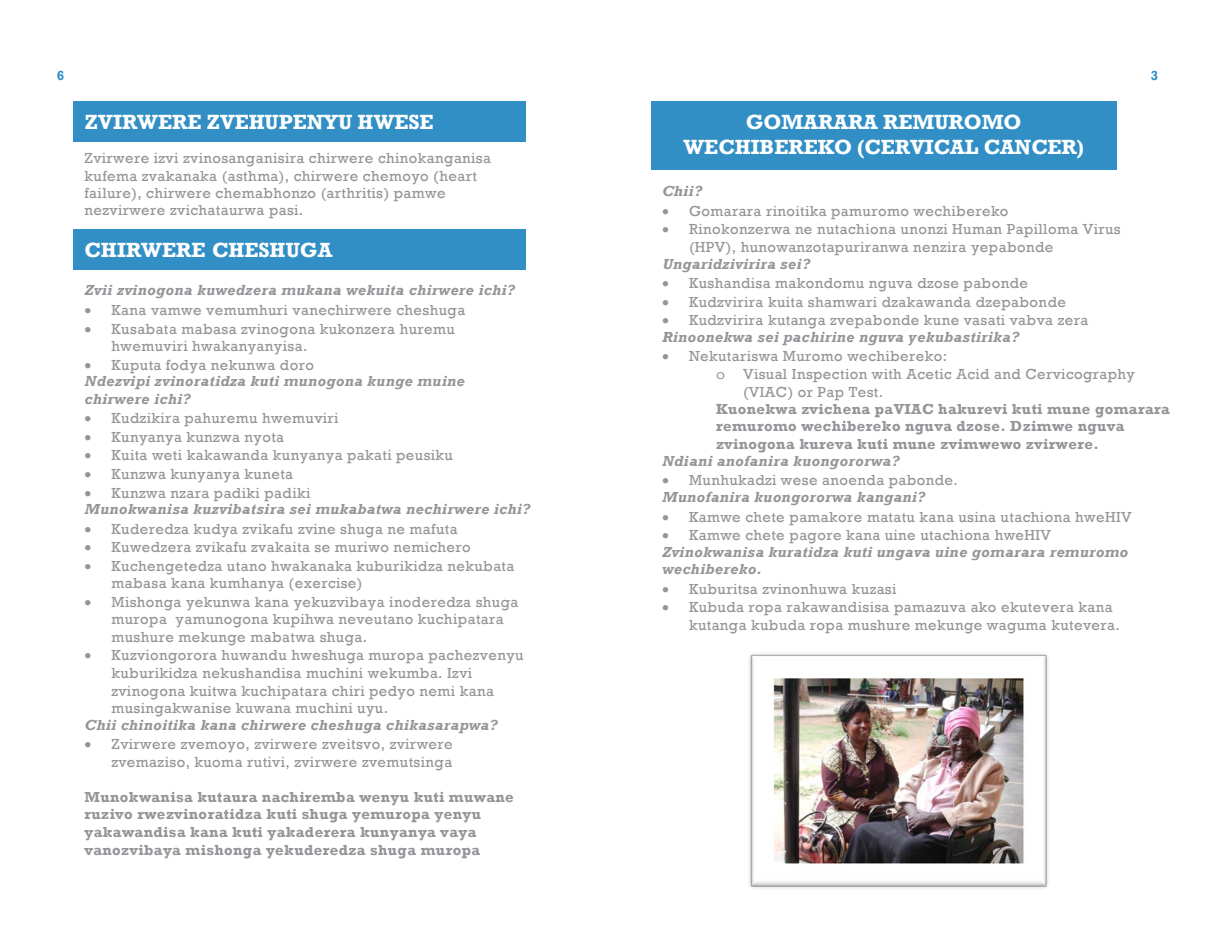
<style>
.page{position:relative;width:1215px;height:945px;background:#fff}
.page>*{position:absolute;margin:0;border:0;box-sizing:border-box;transform-origin:0 0}
.t1{font:700 21px/24.6px "Rockwell";color:#fff;text-align:center}
.t2{font:15px/17.7px "Rockwell";letter-spacing:.025em;color:#939598}
.t3{font:italic 700 15px/17px "Rockwell";letter-spacing:.03em;color:#939598}
.t4{font:700 15px/17.7px "Rockwell";letter-spacing:.025em;color:#939598}
.t5{font:700 13.5px "Rockwell";color:#318fc5}
.s1{font-weight:700;font-style:italic}
.s2{font-family:"Courier"}
.s3{font-weight:400;font-style:normal}
</style>
<div class="page">
<img style="left:749px;top:653px;width:299px;height:236px">
<div style="left:651px;top:101px;width:465px;height:69px;background:#318fc5"></div>
<div style="left:74px;top:101px;width:452px;height:40px;background:#318fc5"></div>
<div style="left:74px;top:229px;width:452px;height:40px;background:#318fc5"></div>
<p class="t5" style="left:57px;top:67px;width:9px">6</p>
<p class="t5" style="left:1151px;top:67px;width:9px">3</p>
<p class="t1" style="left:683px;top:110px;width:402px">GOMARARA REMUROMO<br>WECHIBEREKO (CERVICAL CANCER)</p>
<p class="t1" style="left:85px;top:110px;width:351px">ZVIRWERE ZVEHUPENYU HWESE</p>
<p class="t2" style="left:85px;top:150px;width:408px;line-height:17.2px">Zvirwere izvi zvinosanganisira chirwere chinokanganisa kufema zvakanaka (asthma), chirwere chemoyo (heart failure), chirwere chemabhonzo (arthritis) pamwe nezvirwere zvichataurwa pasi.</p>
<p class="t3" style="left:662px;top:183px;width:42px">Chii?</p>
<p class="t2" style="left:662px;top:202px;width:348px">• Gomarara rinoitika pamuromo wechibereko</p>
<p class="t2" style="left:662px;top:221px;width:460px">• Rinokonzerwa ne nutachiona unonzi Human Papilloma Virus</p>
<p class="t2" style="left:689px;top:238px;width:366px">(HPV), hunowanzotapuriranwa nenzira yepabonde</p>
<p class="t3" style="left:662px;top:255px;width:150px">Ungaridzivirira sei?</p>
<p class="t2" style="left:662px;top:275px;width:367px">• Kushandisa makondomu nguva dzose pabonde</p>
<p class="t2" style="left:662px;top:293px;width:405px">• Kudzvirira kuita shamwari dzakawanda dzepabonde</p>
<p class="t2" style="left:662px;top:312px;width:428px;line-height:16.5px">• Kudzvirira kutanga zvepabonde kune vasati vabva zera<br><span class="s1">Rinoonekwa sei pachirine nguva yekubastirika?</span></p>
<p class="t2" style="left:662px;top:348px;width:287px">• Nekutariswa Muromo wechibereko:</p>
<p class="t2" style="left:716px;top:365px;width:421px"><span class="s2">o</span> Visual Inspection with Acetic Acid and Cervicography</p>
<p class="t2" style="left:743px;top:383px;width:142px">(VIAC) or Pap Test.</p>
<p class="t4" style="left:716px;top:400px;width:455px">Kuonekwa zvichena paVIAC hakurevi kuti mune gomarara</p>
<p class="t4" style="left:716px;top:417px;width:410px">remuromo wechibereko nguva dzose. Dzimwe nguva</p>
<p class="t4" style="left:716px;top:435px;width:384px">zvinogona kureva kuti mune zvimwewo zvirwere.</p>
<p class="t3" style="left:662px;top:453px;width:239px">Ndiani anofanira kuongororwa?</p>
<p class="t2" style="left:662px;top:472px;width:297px;line-height:16.5px">• Munhukadzi wese anoenda pabonde.<br><span class="s1">Munofanira kuongororwa kangani?</span></p>
<p class="t2" style="left:662px;top:508px;width:471px">• Kamwe chete pamakore matatu kana usina utachiona hweHIV</p>
<p class="t3" style="left:662px;top:527px;width:468px">• <span class="s3">Kamwe chete pagore kana uine utachiona hweHIV<br></span>Zvinokwanisa kuratidza kuti ungava uine gomarara remuromo wechibereko.</p>
<p class="t2" style="left:662px;top:580px;width:236px">• Kuburitsa zvinonhuwa kuzasi</p>
<p class="t2" style="left:689px;top:599px;width:432px;text-indent:-27px">• Kubuda ropa rakawandisisa pamazuva ako ekutevera kana kutanga kubuda ropa mushure mekunge waguma kutevera.</p>
<p class="t1" style="left:85px;top:237px;width:249px">CHIRWERE CHESHUGA</p>
<p class="t3" style="left:85px;top:282px;width:432px">Zvii zvinogona kuwedzera mukana wekuita chirwere ichi?</p>
<p class="t2" style="left:85px;top:301px;width:382px">• Kana vamwe vemumhuri vanechirwere cheshuga</p>
<p class="t2" style="left:112px;top:320px;width:345px;text-indent:-27px">• Kusabata mabasa zvinogona kukonzera huremu hwemuviri hwakanyanyisa.</p>
<p class="t3" style="left:85px;top:357px;width:382px">• <span class="s3">Kuputa fodya nekunwa doro<br></span>Ndezvipi zvinoratidza kuti munogona kunge muine chirwere ichi?</p>
<p class="t2" style="left:85px;top:410px;width:255px">• Kudzikira pahuremu hwemuviri</p>
<p class="t2" style="left:85px;top:428px;width:201px">• Kunyanya kunzwa nyota</p>
<p class="t2" style="left:85px;top:447px;width:370px">• Kuita weti kakawanda kunyanya pakati peusiku</p>
<p class="t2" style="left:85px;top:465px;width:210px">• Kunzwa kunyanya kuneta</p>
<p class="t3" style="left:85px;top:485px;width:447px;line-height:16.4px">• <span class="s3">Kunzwa nzara padiki padiki<br></span>Munokwanisa kuzvibatsira sei mukabatwa nechirwere ichi?</p>
<p class="t2" style="left:85px;top:520px;width:375px">• Kuderedza kudya zvikafu zvine shuga ne mafuta</p>
<p class="t2" style="left:85px;top:538px;width:388px">• Kuwedzera zvikafu zvakaita se muriwo nemichero</p>
<p class="t2" style="left:112px;top:557px;width:404px;text-indent:-27px">• Kuchengetedza utano hwakanaka kuburikidza nekubata mabasa kana kumhanya (exercise)</p>
<p class="t2" style="left:112px;top:593px;width:408px;text-indent:-27px">• Mishonga yekunwa kana yekuzvibaya inoderedza shuga muropa yamunogona kupihwa neveutano kuchipatara mushure mekunge mabatwa shuga.</p>
<p class="t2" style="left:85px;top:647px;width:441px">• Kuzviongorora huwandu hweshuga muropa pachezvenyu</p>
<p class="t2" style="left:112px;top:664px;width:362px">kuburikidza nekushandisa muchini wekumba. Izvi</p>
<p class="t2" style="left:112px;top:682px;width:384px">zvinogona kuitwa kuchipatara chiri pedyo nemi kana</p>
<p class="t2" style="left:112px;top:700px;width:278px">musingakwanise kuwana muchini uyu.</p>
<p class="t3" style="left:85px;top:717px;width:415px">Chii chinoitika kana chirwere cheshuga chikasarapwa?</p>
<p class="t2" style="left:85px;top:736px;width:370px;text-align:right">• Zvirwere zvemoyo, zvirwere zveitsvo, zvirwere zvemaziso, kuoma rutivi, zvirwere zvemutsinga</p>
<p class="t4" style="left:85px;top:788px;width:431px">Munokwanisa kutaura nachiremba wenyu kuti muwane ruzivo rwezvinoratidza kuti shuga yemuropa yenyu yakawandisa kana kuti yakaderera kunyanya vaya vanozvibaya mishonga yekuderedza shuga muropa</p>
</div>
